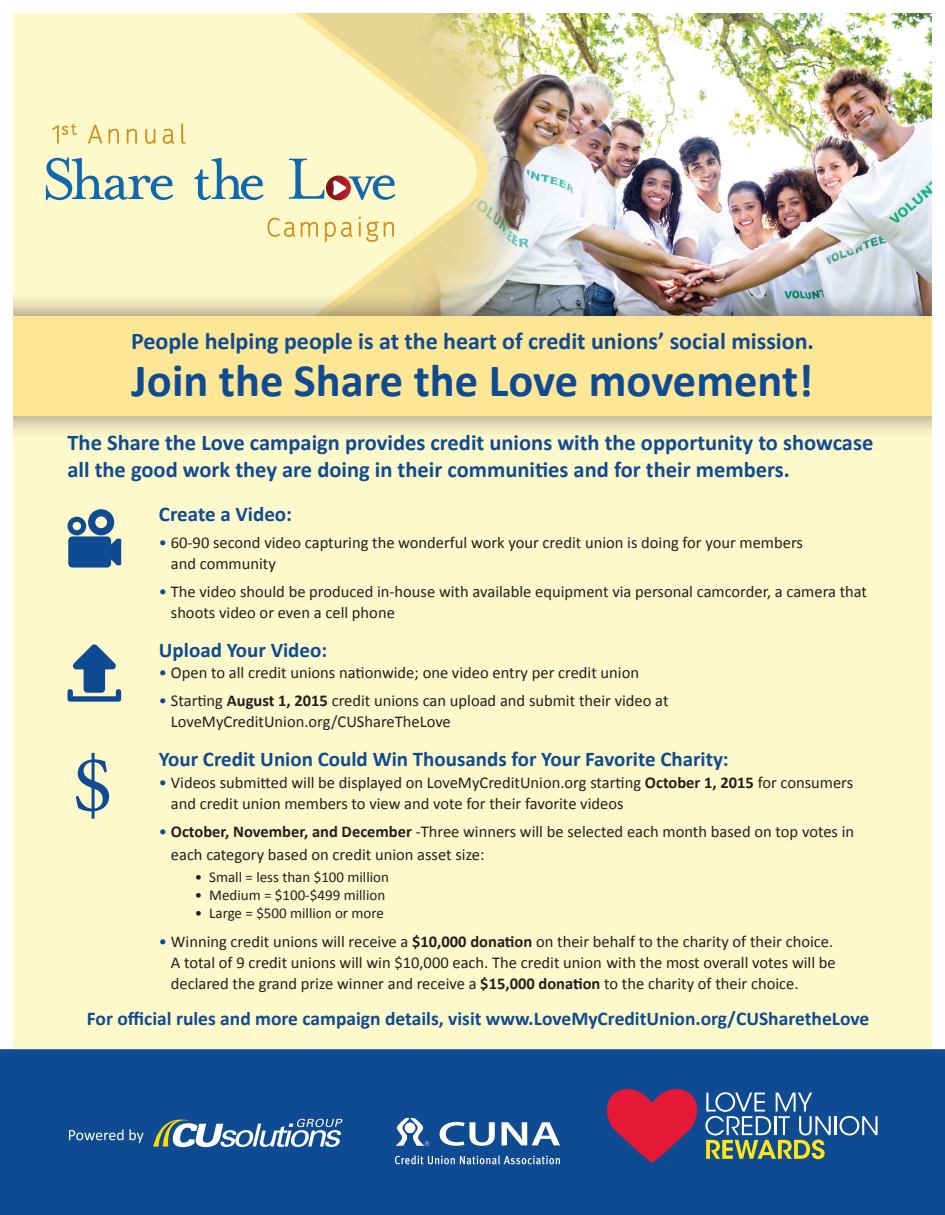
<style>
.page{position:relative;width:945px;height:1215px;background:#fff}
.page>*{position:absolute;margin:0;border:0;box-sizing:border-box;transform-origin:0 0}
.t1{font:85.5px "Minion Pro";color:#0f4b92}
.t2{font:700 46.5px "Calibri";color:#0f4b92}
.t3{font:700 24px "Calibri";color:#0f4b92}
.t4{font:700 22.5px/27px "Calibri";color:#0f4b92}
.t5{font:700 21px "Calibri";color:#0f4b92}
.t6{font:700 19.5px "Calibri";color:#0f4b92}
.t7{font:16.5px/21px "Calibri";color:#231f20}
.t8{font:15px "Calibri";color:#231f20}
.s1{color:#0f4b92}
.s2{font-weight:700}
</style>
<div class="page">
<img style="left:14px;top:14px;width:918px;height:1035px">
<svg style="left:289px;top:159px;width:35px;height:40px"></svg>
<div style="left:326px;top:176px;width:25px;height:24px;background:#831417;border-radius:12px"></div>
<svg style="left:333px;top:175px;width:62px;height:25px;background:#b0aeab"></svg>
<svg style="left:46px;top:157px;width:128px;height:43px;background:#bed2c2"></svg>
<svg style="left:194px;top:158px;width:70px;height:42px;background:#bdd2c2"></svg>
<svg style="left:52px;top:124px;width:133px;height:20px;background:#f6e5aa"></svg>
<svg style="left:268px;top:217px;width:126px;height:25px;background:#f5e4a9"></svg>
<div style="left:0;top:1049px;width:945px;height:166px;background:#0f4b92"></div>
<div style="left:68px;top:536px;width:43px;height:32px;background:#0f4b92;border-radius:4px"></div>
<svg style="left:68px;top:509px;width:53px;height:57px"></svg>
<svg style="left:68px;top:644px;width:53px;height:58px;background:#88a3ae"></svg>
<svg style="left:607px;top:1089px;width:270px;height:73px;background:#5f557d"></svg>
<svg style="left:153px;top:1119px;width:189px;height:28px"></svg>
<svg style="left:69px;top:1129px;width:75px;height:14px"></svg>
<svg style="left:395px;top:1155px;width:165px;height:9px"></svg>
<svg style="left:395px;top:1118px;width:34px;height:28px"></svg>
<svg style="left:440px;top:1122px;width:55px;height:24px"></svg>
<svg style="left:502px;top:1122px;width:58px;height:23px"></svg>
<h3 class="t3" style="left:131px;top:326px;width:684px">People helping people is at the heart of credit unions’ social mission.</h3>
<h2 class="t2" style="left:132px;top:351px;width:683px">Join the Share the Love movement!</h2>
<h3 class="t4" style="left:68px;top:429px;width:807px">The Share the Love campaign provides credit unions with the opportunity to showcase all the good work they are doing in their communities and for their members.</h3>
<p class="t5" style="left:159px;top:500px;width:135px">Create a Video:</p>
<p class="t7" style="left:171px;top:532px;width:634px;text-indent:-12px"><span class="s1">•</span> 60-90 second video capturing the wonderful work your credit union is doing for your members and community</p>
<p class="t7" style="left:171px;top:581px;width:698px;text-indent:-12px"><span class="s1">•</span> The video should be produced in-house with available equipment via personal camcorder, a camera that shoots video or even a cell phone</p>
<p class="t5" style="left:159px;top:636px;width:170px">Upload Your Video:</p>
<p class="t7" style="left:159px;top:662px;width:482px"><span class="s1">•</span> Open to all credit unions nationwide; one video entry per credit union</p>
<p class="t7" style="left:171px;top:689px;width:499px;line-height:21.6px;text-indent:-12px"><span class="s1">•</span> Starting <span class="s2">August 1, 2015</span> credit unions can upload and submit their video at<br>LoveMyCreditUnion.org/CUShareTheLove</p>
<p class="t5" style="left:159px;top:746px;width:571px">Your Credit Union Could Win Thousands for Your Favorite Charity:</p>
<p class="t7" style="left:171px;top:772px;width:684px;text-indent:-12px"><span class="s1">•</span> Videos submitted will be displayed on LoveMyCreditUnion.org starting <span class="s2">October 1, 2015</span> for consumers and credit union members to view and vote for their favorite videos</p>
<p class="t7" style="left:171px;top:820px;width:685px;line-height:22.5px;text-indent:-12px"><span class="s1">•</span> <span class="s2">October, November, and December</span> -Three winners will be selected each month based on top votes in each category based on credit union asset size:</p>
<p class="t8" style="left:195px;top:868px;width:196px">• Small = less than $100 million</p>
<p class="t8" style="left:195px;top:886px;width:192px">• Medium = $100-$499 million</p>
<p class="t8" style="left:195px;top:904px;width:191px">• Large = $500 million or more</p>
<p class="t7" style="left:171px;top:931px;width:666px;text-indent:-12px"><span class="s1">•</span> Winning credit unions will receive a <span class="s2">$10,000 donation</span> on their behalf to the charity of their choice.<br>A total of 9 credit unions will win $10,000 each. The credit union with the most overall votes will be declared the grand prize winner and receive a <span class="s2">$15,000 donation</span> to the charity of their choice.</p>
<p class="t6" style="left:87px;top:1006px;width:784px">For official rules and more campaign details, visit www.LoveMyCreditUnion.org/CUSharetheLove</p>
<h1 class="t1" style="left:72px;top:728px;width:43px">$</h1>
</div>
